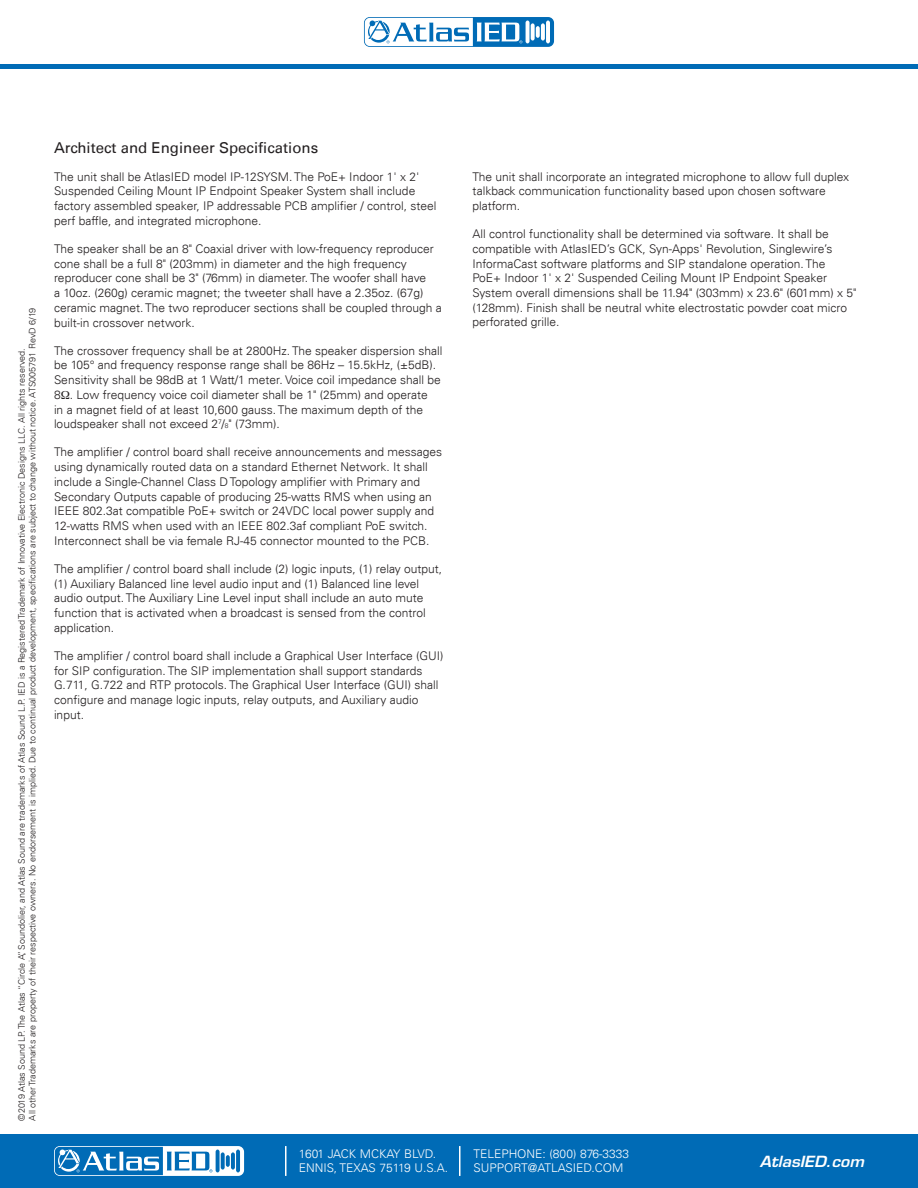
<style>
.page{position:relative;width:918px;height:1188px;background:#fff}
.page>*{position:absolute;margin:0;border:0;box-sizing:border-box;transform-origin:0 0}
.SubHead{font:15px "Univers LT";color:#231f20}
.t1{font:italic 600 15px "Eurostile LT Std";color:#fff;scale:1.05 1}
.SubHead-2{font:300 12px/14.7px "Univers LT";color:#231f20}
.t2{font:300 12px/13.5px "Univers LT";color:#fff}
.t3{font:300 9px/10.8px "Univers LT";color:#231f20}
.s1{font-size:6.6px}
</style>
<div class="page">
<div style="left:0;top:1134px;width:918px;height:54px;background:#006bb6"></div>
<svg style="left:54px;top:1146px;width:190px;height:30px"></svg>
<hr style="left:285px;top:1146px;width:2px;height:30px;background:#fff">
<hr style="left:459px;top:1146px;width:1px;height:30px;background:#fff">
<hr style="left:0;top:64px;width:918px;height:4px;background:#006bb6">
<svg style="left:364px;top:17px;width:190px;height:30px"></svg>
<svg style="left:526px;top:21px;width:4px;height:22px"></svg>
<hr style="left:546px;top:21px;width:4px;height:22px;background:#fff;border-radius:2px">
<svg style="left:531px;top:23px;width:4px;height:18px"></svg>
<svg style="left:541px;top:23px;width:4px;height:18px"></svg>
<svg style="left:536px;top:26px;width:4px;height:12px"></svg>
<svg style="left:365px;top:18px;width:157px;height:28px"></svg>
<p class="t3" style="left:16px;top:1120px;width:814px;rotate:-90deg">©2019 Atlas Sound LP. The Atlas “Circle A”, Soundolier, and Atlas Sound are trademarks of Atlas Sound L.P. IED is a Registered Trademark of Innovative Electronic Designs LLC. All rights reserved.<br>All other Trademarks are property of their respective owners. No endorsement is implied. Due to continual product development, specifications are subject to change without notice. ATS005791 RevD 6/19</p>
<p class="SubHead" style="left:54px;top:138px;width:266px">Architect and Engineer Specifications</p>
<p class="SubHead-2" style="left:54px;top:169px;width:384px">The unit shall be AtlasIED model IP-12SYSM. The PoE+ Indoor 1' x 2' Suspended Ceiling Mount IP Endpoint Speaker System shall include factory assembled speaker, IP addressable PCB amplifier / control, steel perf baffle, and integrated microphone.</p>
<p class="SubHead-2" style="left:54px;top:241px;width:389px">The speaker shall be an 8" Coaxial driver with low-frequency reproducer cone shall be a full 8" (203mm) in diameter and the high frequency reproducer cone shall be 3" (76mm) in diameter. The woofer shall have<br>a 10oz. (260g) ceramic magnet; the tweeter shall have a 2.35oz. (67g) ceramic magnet. The two reproducer sections shall be coupled through a built-in crossover network.</p>
<p class="SubHead-2" style="left:54px;top:343px;width:390px">The crossover frequency shall be at 2800Hz. The speaker dispersion shall be 105° and frequency response range shall be 86Hz – 15.5kHz, (±5dB).<br>Sensitivity shall be 98dB at 1 Watt/1 meter. Voice coil impedance shall be 8 . Low frequency voice coil diameter shall be 1" (25mm) and operate<br>in a magnet field of at least 10,600 gauss. The maximum depth of the loudspeaker shall not exceed 2<sup>7</sup>/<span class="s1">8</span>" (73mm).</p>
<p class="SubHead-2" style="left:54px;top:445px;width:390px">The amplifier / control board shall receive announcements and messages using dynamically routed data on a standard Ethernet Network. It shall include a Single-Channel Class D Topology amplifier with Primary and Secondary Outputs capable of producing 25-watts RMS when using an IEEE 802.3at compatible PoE+ switch or 24VDC local power supply and 12-watts RMS when used with an IEEE 802.3af compliant PoE switch.<br>Interconnect shall be via female RJ-45 connector mounted to the PCB.</p>
<p class="SubHead-2" style="left:54px;top:561px;width:390px">The amplifier / control board shall include (2) logic inputs, (1) relay output, (1) Auxiliary Balanced line level audio input and (1) Balanced line level audio output. The Auxiliary Line Level input shall include an auto mute function that is activated when a broadcast is sensed from the control application.</p>
<p class="SubHead-2" style="left:54px;top:648px;width:391px">The amplifier / control board shall include a Graphical User Interface (GUI) for SIP configuration. The SIP implementation shall support standards G.711, G.722 and RTP protocols. The Graphical User Interface (GUI) shall configure and manage logic inputs, relay outputs, and Auxiliary audio input.</p>
<p class="t2" style="left:299px;top:1147px;width:151px">1601 JACK MCKAY BLVD.<br>ENNIS, TEXAS 75119 U.S.A.</p>
<p class="SubHead-2" style="left:472px;top:169px;width:378px">The unit shall incorporate an integrated microphone to allow full duplex talkback communication functionality based upon chosen software platform.</p>
<p class="SubHead-2" style="left:472px;top:227px;width:385px">All control functionality shall be determined via software. It shall be compatible with AtlasIED’s GCK, Syn-Apps' Revolution, Singlewire’s InformaCast software platforms and SIP standalone operation. The PoE+ Indoor 1' x 2' Suspended Ceiling Mount IP Endpoint Speaker System overall dimensions shall be 11.94" (303mm) x 23.6" (601mm) x 5" (128mm). Finish shall be neutral white electrostatic powder coat micro perforated grille.</p>
<p class="t2" style="left:473px;top:1147px;width:157px">TELEPHONE: (800) 876-3333<br>SUPPORT@ATLASIED.COM</p>
<p class="t1" style="left:760px;top:1152px;width:101px">AtlasIED.com</p>
</div>
